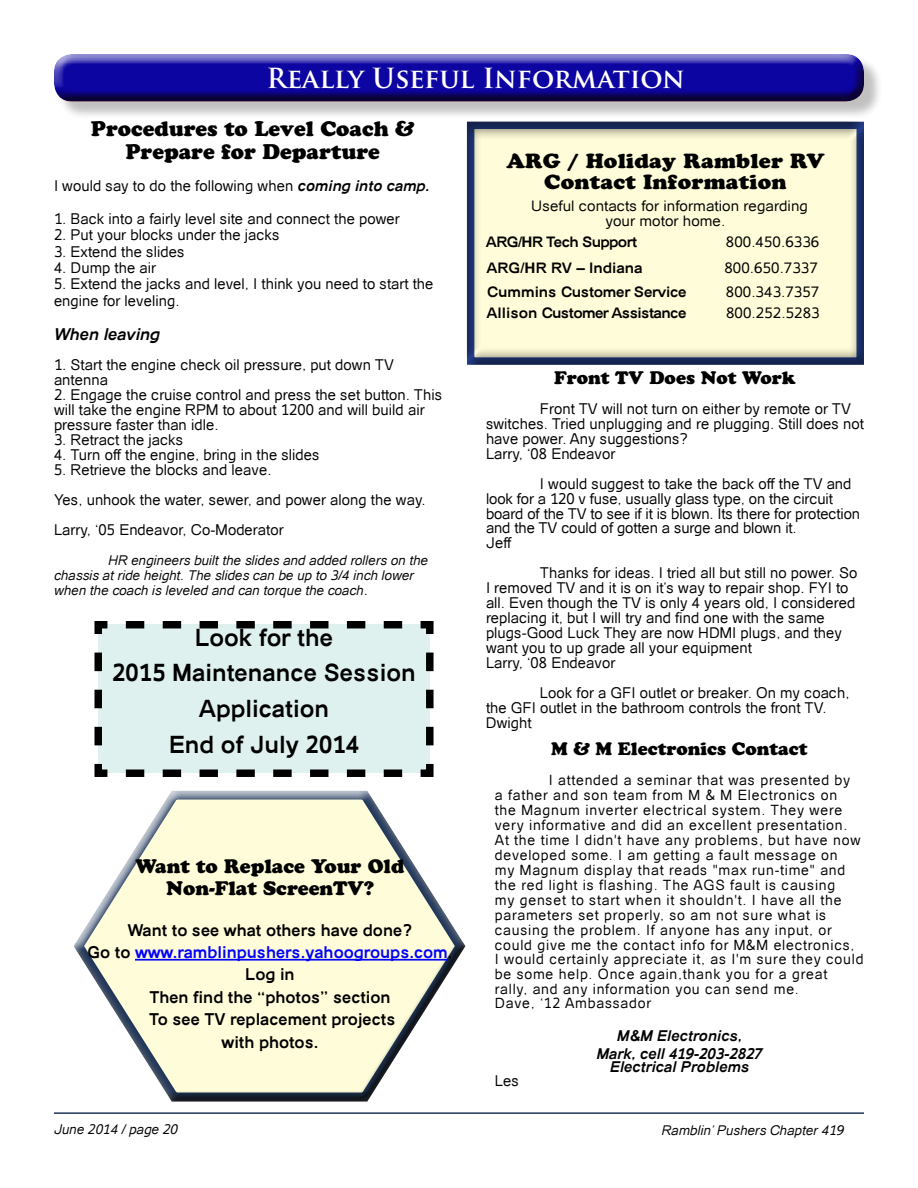
<style>
.page{position:relative;width:918px;height:1188px;background:#fff}
.page>*{position:absolute;margin:0;border:0;box-sizing:border-box;transform-origin:0 0}
.t1{font:700 27px "Trajan Pro";color:#fff}
.t2{font:700 23.85px "Catriel";color:#000}
.t3{font:21px/23.1px "Cooper Black Std";color:#000;text-align:center}
.t4{font:20.4px/21px "Cooper Black Std";letter-spacing:.01em;color:#000;text-align:center;scale:1.05 1}
.t5{font:19.5px "Cooper Black Std";color:#000}
.t6{font:18px "Cooper Black Std";color:#000}
.t7{font:700 16.5px "Catriel";color:#000}
.t8{font:700 16.5px "Catriel";color:#00f}
.t9{font:italic 700 16.5px "Catriel";color:#000}
.t10{font:15px/15px "Catriel";color:#000}
.t11{font:italic 700 15px "Catriel";color:#000}
.t12{font:14.55px/15px "Catriel";color:#000;text-align:center;scale:1.05 1}
.t13{font:700 14.55px "Catriel";letter-spacing:-.04em;color:#000;scale:1.05 1}
.t14{font:700 14.55px "Catriel";letter-spacing:-.02em;color:#000;scale:1.05 1}
.t15{font:700 14.55px "Catriel";color:#000;scale:1.05 1}
.t16{font:14.25px/15px "Catriel";letter-spacing:.05em;color:#000}
.t17{font:italic 13.5px/15px "Catriel";color:#000}
.s1{font-weight:700;font-style:italic}
.s2{font-style:normal;font-size:15px}
.s3{color:#000}
</style>
<div class="page">
<hr style="left:54px;top:1112px;width:810px;height:2px;background:#20375b">
<div style="left:56px;top:56px;width:826px;height:65px;background:#000;opacity:.25"></div>
<div style="left:53px;top:53px;width:811px;height:38px;background:#8c88d2"></div>
<div style="left:53px;top:58px;width:811px;height:46px;background:#d53520;opacity:.75"></div>
<div style="left:463px;top:120px;width:406px;height:246px;background:#000;opacity:.5"></div>
<div style="left:73px;top:791px;width:393px;height:311px;background:#000;opacity:.75"></div>
<hr style="left:135px;top:959px;width:313px;height:2px;background:#00f">
<svg style="left:94px;top:621px;width:340px;height:156px;background:#d0e1de"></svg>
<h1 class="t1" style="left:266px;top:61px;width:420px">Really Useful Information</h1>
<p class="t3" style="left:91px;top:117px;width:325px">Procedures to Level Coach &amp;<br>Prepare for Departure</p>
<p class="t10" style="left:54px;top:178px;width:377px">I would say to do the following when <span class="s1">coming into camp.</span></p>
<p class="t10" style="left:54px;top:211px;width:347px">1. Back into a fairly level site and connect the power</p>
<p class="t10" style="left:54px;top:227px;width:227px">2. Put your blocks under the jacks</p>
<p class="t10" style="left:54px;top:244px;width:132px">3. Extend the slides</p>
<p class="t10" style="left:54px;top:260px;width:104px">4. Dump the air</p>
<p class="t10" style="left:54px;top:276px;width:381px;line-height:16.5px">5. Extend the jacks and level, I think you need to start the engine for leveling.</p>
<p class="t9" style="left:54px;top:325px;width:108px">When leaving</p>
<p class="t10" style="left:54px;top:358px;width:342px">1. Start the engine check oil pressure, put down TV antenna</p>
<p class="t10" style="left:54px;top:388px;width:390px">2. Engage the cruise control and press the set button. This will take the engine RPM to about 1200 and will build air pressure faster than idle.</p>
<p class="t10" style="left:54px;top:432px;width:131px">3. Retract the jacks</p>
<p class="t10" style="left:54px;top:447px;width:267px">4. Turn off the engine, bring in the slides</p>
<p class="t10" style="left:54px;top:455px;width:373px;line-height:29.8px">5. Retrieve the blocks and leave.<br>Yes, unhook the water, sewer, and power along the way.</p>
<p class="t10" style="left:54px;top:522px;width:231px">Larry, ‘05 Endeavor, Co-Moderator</p>
<p class="t17" style="left:54px;top:553px;width:376px;text-indent:54px">HR engineers built the slides and added rollers on the chassis at ride height. The slides can be up to 3/4 inch lower when the coach is leveled and can torque the coach<span class="s2">.</span></p>
<p class="t2" style="left:195px;top:623px;width:140px">Look for the</p>
<p class="t2" style="left:112px;top:659px;width:305px">2015 Maintenance Session</p>
<p class="t2" style="left:199px;top:695px;width:132px">Application</p>
<p class="t2" style="left:169px;top:731px;width:191px">End of July 2014</p>
<p class="t5" style="left:136px;top:854px;width:270px">Want to Replace Your Old</p>
<p class="t5" style="left:166px;top:877px;width:209px">Non-Flat ScreenTV?</p>
<p class="t7" style="left:128px;top:920px;width:286px">Want to see what others have done?</p>
<p class="t8" style="left:88px;top:942px;width:366px"><span class="s3">Go to</span> www.ramblinpushers.yahoogroups.com<span class="s3">,</span></p>
<p class="t7" style="left:245px;top:965px;width:51px">Log in</p>
<p class="t7" style="left:149px;top:987px;width:243px">Then find the “photos” section</p>
<p class="t7" style="left:149px;top:1010px;width:248px">To see TV replacement projects</p>
<p class="t7" style="left:222px;top:1032px;width:98px">with photos.</p>
<h3 class="t4" style="left:506px;top:150px;width:304px">ARG / Holiday Rambler RV<br>Contact Information</h3>
<p class="t12" style="left:531px;top:199px;width:265px">Useful contacts for information regarding your motor home.</p>
<p class="t13" style="left:486px;top:234px;width:145px">ARG/HR Tech Support</p>
<p class="t12" style="left:726px;top:235px;width:91px">800.450.6336</p>
<p class="t15" style="left:487px;top:259px;width:150px">ARG/HR RV – Indiana</p>
<p class="t12" style="left:724px;top:260px;width:91px">800.650.7337</p>
<p class="t14" style="left:487px;top:283px;width:192px">Cummins Customer Service</p>
<p class="t12" style="left:726px;top:284px;width:91px">800.343.7357</p>
<p class="t13" style="left:487px;top:304px;width:192px">Allison Customer Assistance</p>
<p class="t12" style="left:726px;top:305px;width:91px">800.252.5283</p>
<p class="t6" style="left:554px;top:367px;width:243px">Front TV Does Not Work</p>
<p class="t10" style="left:486px;top:401px;width:379px;text-indent:54px">Front TV will not turn on either by remote or TV switches. Tried unplugging and re plugging. Still does not have power. Any suggestions?<br>Larry, ‘08 Endeavor</p>
<p class="t10" style="left:486px;top:476px;width:376px;text-indent:54px">I would suggest to take the back off the TV and look for a 120 v fuse, usually glass type, on the circuit board of the TV to see if it is blown. Its there for protection and the TV could of gotten a surge and blown it.<br>Jeff</p>
<p class="t10" style="left:486px;top:566px;width:373px;text-indent:54px">Thanks for ideas. I tried all but still no power. So I removed TV and it is on it’s way to repair shop. FYI to all. Even though the TV is only 4 years old, I considered replacing it, but I will try and find one with the same plugs-Good Luck They are now HDMI plugs, and they want you to up grade all your equipment<br>Larry, ‘08 Endeavor</p>
<p class="t10" style="left:486px;top:685px;width:365px;text-indent:54px">Look for a GFI outlet or breaker. On my coach, the GFI outlet in the bathroom controls the front TV.<br>Dwight</p>
<p class="t6" style="left:551px;top:738px;width:258px">M &amp; M Electronics Contact</p>
<p class="t16" style="left:495px;top:773px;width:370px;text-indent:54px">I attended a seminar that was presented by<br>a father and son team from M &amp; M Electronics on<br>the Magnum inverter electrical system. They were very informative and did an excellent presentation.<br>At the time I didn't have any problems, but have now developed some. I am getting a fault message on<br>my Magnum display that reads "max run-time" and the red light is flashing. The AGS fault is causing<br>my genset to start when it shouldn't. I have all the parameters set properly, so am not sure what is causing the problem. If anyone has any input, or could give me the contact info for M&amp;M electronics,<br>I would certainly appreciate it, as I'm sure they could be some help. Once again,thank you for a great<br>rally, and any information you can send me.</p>
<p class="t16" style="left:495px;top:995px;width:158px">Dave, ‘12 Ambassador</p>
<p class="t11" style="left:617px;top:1027px;width:127px">M&amp;M Electronics,</p>
<p class="t11" style="left:596px;top:1045px;width:167px">Mark, cell 419-203-2827</p>
<p class="t11" style="left:610px;top:1058px;width:141px">Electrical Problems</p>
<p class="t10" style="left:495px;top:1073px;width:26px">Les</p>
<p class="t17" style="left:54px;top:1122px;width:125px">June 2014 / page 20</p>
<p class="t17" style="left:662px;top:1123px;width:184px">Ramblin’ Pushers Chapter 419</p>
</div>
